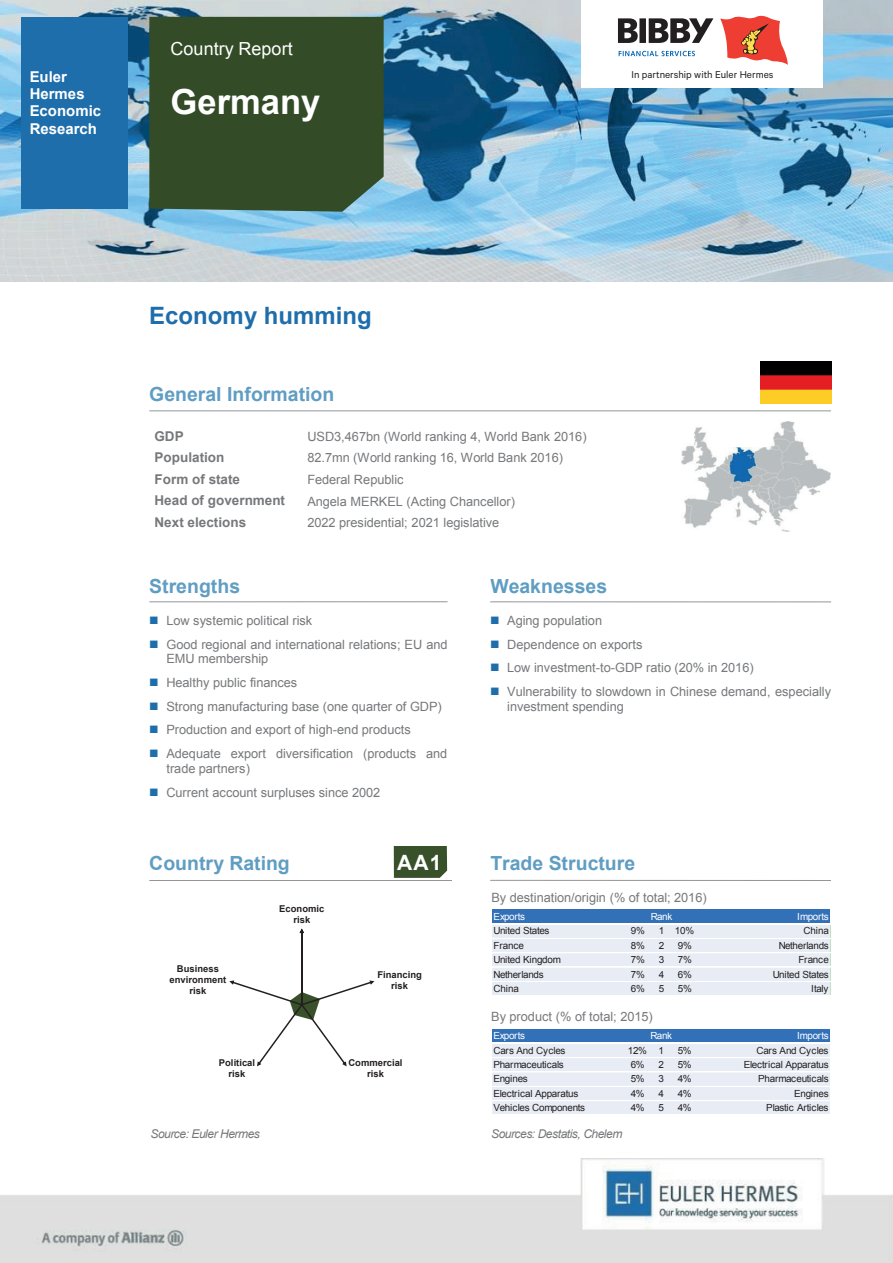
<style>
.page{position:relative;width:893px;height:1263px;background:#fff}
.page>*{position:absolute;margin:0;border:0;box-sizing:border-box;transform-origin:0 0}
.t1{font:700 34.5px "Arial";color:#fff}
.t2{font:700 24px "Arial";color:#1f6eac}
.t3{font:700 21px "Arial";color:#fff}
.t4{font:700 19.5px "Arial";color:#5f9dc3}
.t5{font:18px "Arial";color:#fff}
.t6{font:700 15px/17.4px "Arial";color:#fff}
.t7{font:700 13.5px "Arial";color:#76787b}
.t8{font:12.75px/14.5px "Arial";letter-spacing:-.005em;color:#76787b}
.t9{font:italic 12px "Arial";letter-spacing:-.04em;color:#76787b}
.t10{font:11.1px "Calibre";color:#231f20}
.t11{font:9.75px "Arial";letter-spacing:-.03em;color:#231f20}
.t12{font:9.75px "Arial";letter-spacing:-.03em;color:#fff}
.t13{font:700 9.45px/10.9px "Arial";color:#231f20;text-align:center}
.s1{color:#1f6eac}
</style>
<div class="page">
<img style="left:0;top:1158px;width:893px;height:105px">
<svg style="left:229px;top:928px;width:145px;height:138px"></svg>
<hr style="left:149px;top:601px;width:299px;height:1px;background:#939598">
<hr style="left:490px;top:880px;width:341px;height:1px;background:#939598">
<div style="left:394px;top:846px;width:53px;height:32px;background:#38512a"></div>
<img style="left:760px;top:361px;width:71px;height:43px">
<img style="left:682px;top:421px;width:148px;height:111px">
<hr style="left:149px;top:410px;width:682px;height:1px;background:#939598">
<img style="left:0;top:0;width:893px;height:281px">
<div style="left:21px;top:17px;width:107px;height:192px;background:#1f6eac"></div>
<div style="left:149px;top:17px;width:235px;height:195px;background:#334c27"></div>
<div style="left:492px;top:910px;width:339px;height:14px;background:#3270b8"></div>
<svg style="left:830px;top:910px;width:1px;height:13px"></svg>
<div style="left:492px;top:923px;width:339px;height:73px;background:#e8edf5"></div>
<hr style="left:830px;top:923px;width:1px;height:73px;background:#c2e1c0">
<hr style="left:491px;top:923px;width:340px;height:1px;background:#fff">
<hr style="left:491px;top:938px;width:340px;height:1px;background:#fff">
<hr style="left:491px;top:952px;width:340px;height:1px;background:#fff">
<hr style="left:491px;top:967px;width:340px;height:1px;background:#fff">
<hr style="left:491px;top:981px;width:340px;height:1px;background:#fff">
<hr style="left:491px;top:995px;width:340px;height:1px;background:#fff">
<div style="left:492px;top:1029px;width:339px;height:14px;background:#3270b8"></div>
<svg style="left:830px;top:1029px;width:1px;height:13px"></svg>
<div style="left:492px;top:1043px;width:339px;height:72px;background:#e8edf5"></div>
<hr style="left:830px;top:1043px;width:1px;height:72px;background:#fff">
<hr style="left:491px;top:1042px;width:340px;height:1px;background:#fff">
<hr style="left:491px;top:1057px;width:340px;height:1px;background:#fff">
<hr style="left:492px;top:1072px;width:339px;height:1px;background:#fff">
<hr style="left:491px;top:1071px;width:340px;height:1px;background:#fff">
<hr style="left:491px;top:1086px;width:340px;height:1px;background:#fff">
<hr style="left:491px;top:1100px;width:340px;height:1px;background:#fff">
<hr style="left:491px;top:1114px;width:340px;height:1px;background:#fff">
<hr style="left:149px;top:880px;width:303px;height:1px;background:#939598">
<hr style="left:490px;top:601px;width:341px;height:1px;background:#939598">
<div style="left:581px;top:0;width:241px;height:88px;background:#fff"></div>
<svg style="left:618px;top:18px;width:20px;height:25px"></svg>
<div style="left:639px;top:18px;width:7px;height:25px;background:#231f20"></div>
<svg style="left:649px;top:18px;width:64px;height:25px"></svg>
<svg style="left:720px;top:15px;width:68px;height:50px"></svg>
<svg style="left:619px;top:51px;width:76px;height:5px"></svg>
<p class="t6" style="left:30px;top:68px;width:73px">Euler<br>Hermes<br>Economic<br>Research</p>
<h3 class="t5" style="left:171px;top:36px;width:124px">Country Report</h3>
<h1 class="t1" style="left:171px;top:79px;width:151px">Germany</h1>
<p class="t10" style="left:631px;top:68px;width:143px">In partnership with Euler Hermes</p>
<h2 class="t2" style="left:149px;top:300px;width:224px">Economy humming</h2>
<h3 class="t4" style="left:149px;top:382px;width:187px">General Information</h3>
<p class="t7" style="left:155px;top:427px;width:31px">GDP</p>
<p class="t8" style="left:307px;top:429px;width:281px">USD3,467bn (World ranking 4, World Bank 2016)</p>
<p class="t7" style="left:155px;top:448px;width:71px">Population</p>
<p class="t8" style="left:307px;top:451px;width:257px">82.7mn (World ranking 16, World Bank 2016)</p>
<p class="t7" style="left:155px;top:470px;width:87px">Form of state</p>
<p class="t8" style="left:307px;top:472px;width:98px">Federal Republic</p>
<p class="t7" style="left:155px;top:492px;width:132px">Head of government</p>
<p class="t8" style="left:307px;top:494px;width:209px">Angela MERKEL (Acting Chancellor)</p>
<p class="t7" style="left:155px;top:513px;width:93px">Next elections</p>
<p class="t8" style="left:307px;top:516px;width:193px">2022 presidential; 2021 legislative</p>
<h3 class="t4" style="left:149px;top:573px;width:92px">Strengths</h3>
<p class="t8" style="left:149px;top:613px;width:164px"><span class="s1">■</span> Low systemic political risk</p>
<p class="t8" style="left:166px;top:637px;width:283px;text-indent:-17px"><span class="s1">■</span> Good regional and international relations; EU and<br>EMU membership</p>
<p class="t8" style="left:149px;top:675px;width:150px"><span class="s1">■</span> Healthy public finances</p>
<p class="t8" style="left:149px;top:699px;width:294px"><span class="s1">■</span> Strong manufacturing base (one quarter of GDP)</p>
<p class="t8" style="left:149px;top:723px;width:263px"><span class="s1">■</span> Production and export of high-end products</p>
<p class="t8" style="left:166px;top:746px;width:282px;text-indent:-17px"><span class="s1">■</span> Adequate export diversification (products and trade partners)</p>
<p class="t8" style="left:149px;top:785px;width:232px"><span class="s1">■</span> Current account surpluses since 2002</p>
<h3 class="t4" style="left:490px;top:573px;width:118px">Weaknesses</h3>
<p class="t8" style="left:490px;top:613px;width:113px"><span class="s1">■</span> Aging population</p>
<p class="t8" style="left:490px;top:637px;width:154px"><span class="s1">■</span> Dependence on exports</p>
<p class="t8" style="left:490px;top:661px;width:265px"><span class="s1">■</span> Low investment-to-GDP ratio (20% in 2016)</p>
<p class="t8" style="left:507px;top:684px;width:325px;line-height:15px;text-indent:-17px"><span class="s1">■</span> Vulnerability to slowdown in Chinese demand, especially investment spending</p>
<h3 class="t4" style="left:149px;top:850px;width:142px">Country Rating</h3>
<h3 class="t3" style="left:397px;top:849px;width:46px">AA1</h3>
<h3 class="t4" style="left:490px;top:850px;width:147px">Trade Structure</h3>
<p class="t13" style="left:170px;top:964px;width:58px">Business environment risk</p>
<p class="t13" style="left:279px;top:903px;width:47px">Economic risk</p>
<p class="t13" style="left:377px;top:969px;width:46px">Financing risk</p>
<p class="t8" style="left:491px;top:890px;width:217px">By destination/origin (% of total; 2016)</p>
<p class="t12" style="left:651px;top:910px;width:23px">Rank</p>
<p class="t11" style="left:494px;top:925px;width:57px">United States</p>
<p class="t11" style="left:631px;top:925px;width:16px">9%</p>
<p class="t11" style="left:659px;top:925px;width:37px">1 10%</p>
<p class="t11" style="left:804px;top:925px;width:27px">China</p>
<p class="t11" style="left:494px;top:939px;width:32px">France</p>
<p class="t11" style="left:631px;top:939px;width:16px">8%</p>
<p class="t11" style="left:659px;top:939px;width:7px">2</p>
<p class="t11" style="left:678px;top:939px;width:16px">9%</p>
<p class="t11" style="left:779px;top:939px;width:52px">Netherlands</p>
<p class="t11" style="left:494px;top:953px;width:69px">United Kingdom</p>
<p class="t11" style="left:631px;top:953px;width:16px">7%</p>
<p class="t11" style="left:659px;top:953px;width:7px">3</p>
<p class="t11" style="left:678px;top:953px;width:16px">7%</p>
<p class="t11" style="left:798px;top:953px;width:32px">France</p>
<p class="t11" style="left:494px;top:968px;width:52px">Netherlands</p>
<p class="t11" style="left:631px;top:968px;width:16px">7%</p>
<p class="t11" style="left:659px;top:968px;width:7px">4</p>
<p class="t11" style="left:678px;top:968px;width:16px">6%</p>
<p class="t11" style="left:773px;top:968px;width:57px">United States</p>
<p class="t11" style="left:494px;top:982px;width:27px">China</p>
<p class="t11" style="left:631px;top:982px;width:16px">6%</p>
<p class="t11" style="left:659px;top:982px;width:7px">5</p>
<p class="t11" style="left:678px;top:982px;width:16px">5%</p>
<p class="t11" style="left:811px;top:982px;width:19px">Italy</p>
<p class="t12" style="left:494px;top:910px;width:33px">Exports</p>
<p class="t12" style="left:797px;top:910px;width:33px">Imports</p>
<p class="t13" style="left:219px;top:1058px;width:38px">Political risk</p>
<p class="t13" style="left:348px;top:1058px;width:56px">Commercial risk</p>
<p class="t8" style="left:491px;top:1009px;width:163px">By product (% of total; 2015)</p>
<p class="t12" style="left:650px;top:1029px;width:23px">Rank</p>
<p class="t11" style="left:493px;top:1044px;width:74px">Cars And Cycles</p>
<p class="t11" style="left:628px;top:1044px;width:38px">12% 1</p>
<p class="t11" style="left:678px;top:1044px;width:16px">5%</p>
<p class="t11" style="left:756px;top:1044px;width:74px">Cars And Cycles</p>
<p class="t11" style="left:493px;top:1058px;width:72px">Pharmaceuticals</p>
<p class="t11" style="left:631px;top:1058px;width:16px">6%</p>
<p class="t11" style="left:658px;top:1058px;width:7px">2</p>
<p class="t11" style="left:678px;top:1058px;width:16px">5%</p>
<p class="t11" style="left:744px;top:1058px;width:86px">Electrical Apparatus</p>
<p class="t11" style="left:493px;top:1072px;width:36px">Engines</p>
<p class="t11" style="left:631px;top:1072px;width:16px">5%</p>
<p class="t11" style="left:658px;top:1072px;width:7px">3</p>
<p class="t11" style="left:678px;top:1072px;width:16px">4%</p>
<p class="t11" style="left:758px;top:1072px;width:72px">Pharmaceuticals</p>
<p class="t11" style="left:493px;top:1087px;width:86px">Electrical Apparatus</p>
<p class="t11" style="left:631px;top:1087px;width:16px">4%</p>
<p class="t11" style="left:658px;top:1087px;width:7px">4</p>
<p class="t11" style="left:678px;top:1087px;width:16px">4%</p>
<p class="t11" style="left:794px;top:1087px;width:36px">Engines</p>
<p class="t11" style="left:493px;top:1101px;width:93px">Vehicles Components</p>
<p class="t11" style="left:631px;top:1101px;width:16px">4%</p>
<p class="t11" style="left:658px;top:1101px;width:7px">5</p>
<p class="t11" style="left:678px;top:1101px;width:16px">4%</p>
<p class="t11" style="left:766px;top:1101px;width:64px">Plastic Articles</p>
<p class="t12" style="left:493px;top:1029px;width:33px">Exports</p>
<p class="t12" style="left:797px;top:1029px;width:33px">Imports</p>
<p class="t9" style="left:151px;top:1126px;width:111px">Source: Euler Hermes</p>
<p class="t9" style="left:491px;top:1126px;width:133px">Sources: Destatis, Chelem</p>
</div>
